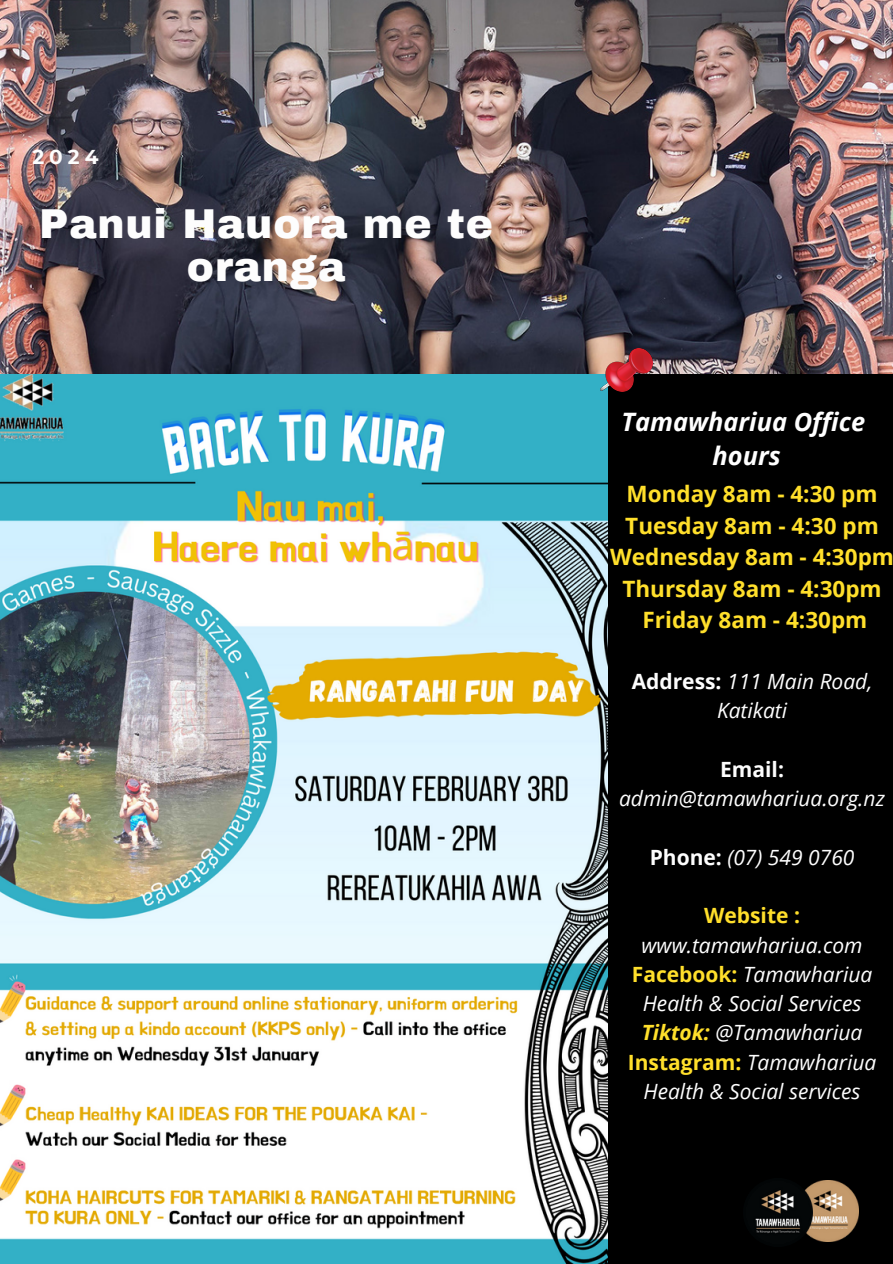
<style>
.page{position:relative;width:893px;height:1264px;background:#fff}
.page>*{position:absolute;margin:0;border:0;box-sizing:border-box;transform-origin:0 0}
.t1{font:900 40.8px/43.8px "Archivo";letter-spacing:.02em;color:#fdfdfd;text-align:center}
.t2{font:italic 700 25.35px/34.5px "Open Sans";color:#fff;text-align:center}
.t3{font:700 22.5px/31.5px "Open Sans";color:#ffdf2b;text-align:center}
.t4{font:italic 21px/29.2px "Open Sans";color:#fdfdfd;text-align:center}
.t5{font:700 20.1px "Montserrat";color:#fdfdfd}
.s1{font-weight:700;font-style:normal}
.s2{font-weight:700;font-style:normal;color:#ffdf2b}
.s3{color:#fff}
.s4{font-weight:700;color:#ffdf2b}
</style>
<div class="page">
<div style="left:590px;top:298px;width:302px;height:965px;background:#000"></div>
<img style="left:812px;top:1180px;width:46px;height:61px">
<img style="left:755px;top:1184px;width:57px;height:54px">
<img style="left:0;top:0;width:892px;height:374px">
<img style="left:0;top:374px;width:608px;height:889px">
<img style="left:600px;top:348px;width:52px;height:44px">
<h2 class="t5" style="left:32px;top:145px;width:68px">2024</h2>
<p class="t1" style="left:39px;top:202px;width:455px">Panui Hauora me te oranga</p>
<p class="t2" style="left:621px;top:403px;width:245px">Tamawhariua Office hours</p>
<h3 class="t3" style="left:610px;top:478px;width:285px">Monday 8am - 4:30 pm<br>Tuesday 8am - 4:30 pm<br>Wednesday 8am - 4:30pm<br>Thursday 8am - 4:30pm<br>Friday 8am - 4:30pm</h3>
<h4 class="t4" style="left:631px;top:666px;width:242px"><span class="s1">Address:</span> 111 Main Road,<br>Katikati</h4>
<h4 class="t4" style="left:619px;top:754px;width:267px"><span class="s1">Email: </span>admin@tamawhariua.org.nz</h4>
<h4 class="t4" style="left:649px;top:842px;width:206px"><span class="s1">Phone:</span> (07) 549 0760</h4>
<h4 class="t4" style="left:627px;top:900px;width:250px"><span class="s2">Website : </span><span class="s3">www.tamawhariua.com<br></span><span class="s2">Facebook:</span> Tamawhariua<br>Health &amp; Social Services<br><span class="s4">Tiktok:</span> @Tamawhariua<br><span class="s2">Instagram:</span> Tamawhariua<br>Health &amp; Social services</h4>
</div>
